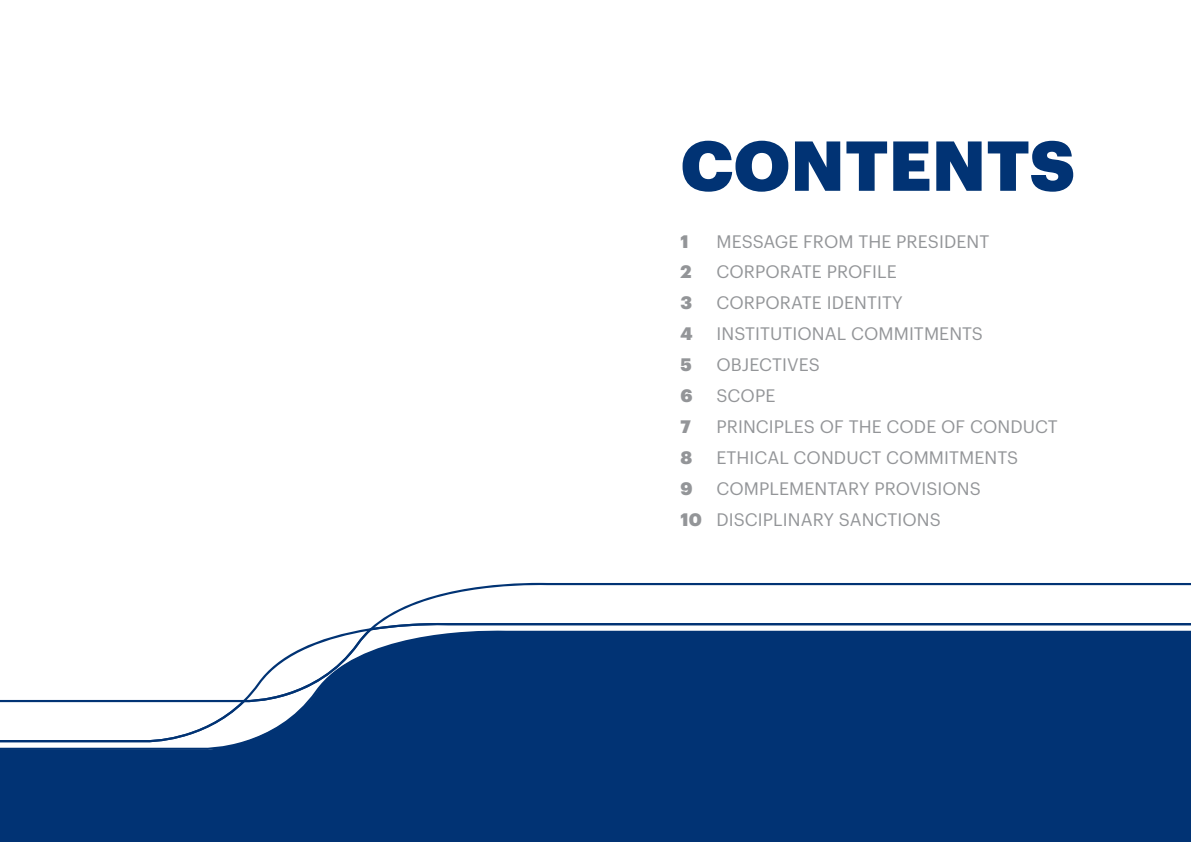
<style>
.page{position:relative;width:1191px;height:842px;background:#fff}
.page>*{position:absolute;margin:0;border:0;box-sizing:border-box;transform-origin:0 0}
.t1{font:900 69px "Graphik";letter-spacing:.005em;color:#013374}
.t2{font:17.7px/30.9px "Graphik";letter-spacing:.005em;color:#939598}
.t3{font:900 17.7px "Graphik";color:#939598}
.s1{font-weight:900}
</style>
<div class="page">
<div style="left:0;top:750px;width:1191px;height:92px;background:#013374"></div>
<svg style="left:0;top:743px;width:1191px;height:7px;background:#214d85"></svg>
<svg style="left:0;top:583px;width:1191px;height:160px"></svg>
<h1 class="t1" style="left:680px;top:112px;width:396px">CONTENTS</h1>
<p class="t3" style="left:680px;top:227px;width:10px">1</p>
<p class="t2" style="left:716px;top:224px;width:274px">MESSAGE FROM THE PRESIDENT</p>
<p class="t3" style="left:680px;top:258px;width:13px">2</p>
<p class="t2" style="left:716px;top:255px;width:182px">CORPORATE PROFILE</p>
<p class="t3" style="left:680px;top:289px;width:13px">3</p>
<p class="t2" style="left:716px;top:286px;width:188px">CORPORATE IDENTITY</p>
<p class="t3" style="left:680px;top:320px;width:14px">4</p>
<p class="t2" style="left:716px;top:317px;width:268px">INSTITUTIONAL COMMITMENTS</p>
<p class="t3" style="left:680px;top:351px;width:13px">5</p>
<p class="t2" style="left:716px;top:348px;width:105px">OBJECTIVES</p>
<p class="t3" style="left:680px;top:382px;width:14px">6</p>
<p class="t2" style="left:716px;top:379px;width:60px">SCOPE</p>
<p class="t3" style="left:680px;top:413px;width:12px">7</p>
<p class="t2" style="left:716px;top:410px;width:343px">PRINCIPLES OF THE CODE OF CONDUCT</p>
<p class="t3" style="left:680px;top:444px;width:13px">8</p>
<p class="t2" style="left:716px;top:441px;width:303px">ETHICAL CONDUCT COMMITMENTS</p>
<p class="t3" style="left:680px;top:475px;width:14px">9</p>
<p class="t2" style="left:680px;top:472px;width:302px;text-indent:36px">COMPLEMENTARY PROVISIONS<br><span class="s1">10</span> DISCIPLINARY SANCTIONS</p>
</div>
